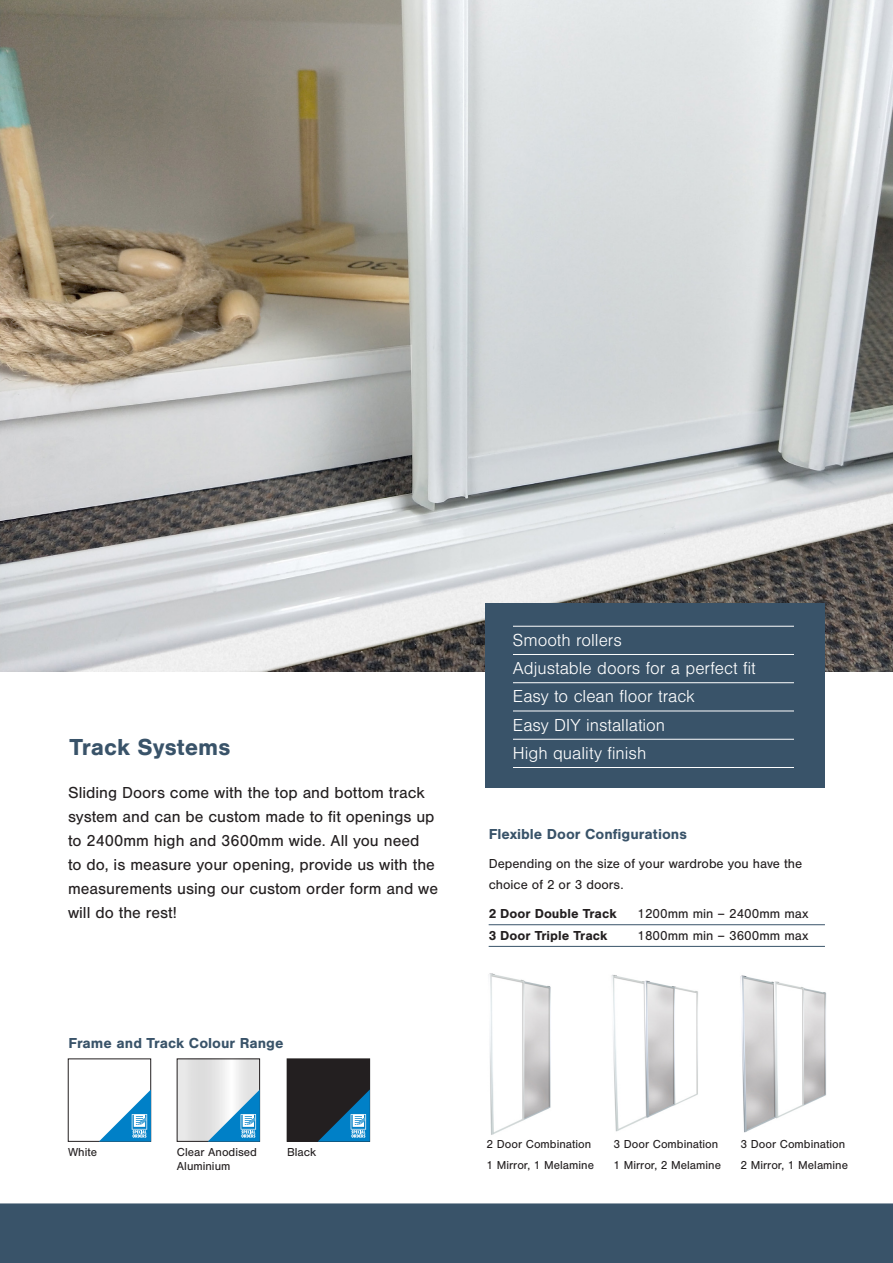
<style>
.page{position:relative;width:893px;height:1263px;background:#fff}
.page>*{position:absolute;margin:0;border:0;box-sizing:border-box;transform-origin:0 0}
.page_heading{font:700 24px "Nimbus San";color:#395369}
.Bullet_Styles{font:300 18px "Nimbus San";color:#fff}
.page_intro_text{font:16.5px/24px "Nimbus San";color:#231f20}
.small_para_head{font:700 15px "Nimbus San";color:#395369}
.page_intro_text-2{font:13.5px/21px "Nimbus San";color:#231f20}
.productsizeandfeatures{font:13.5px "Nimbus San";color:#231f20}
.productsizeandfeatures-2{font:700 13.5px "Nimbus San";color:#231f20}
.page_intro_text-3{font:12px/14.4px "Nimbus San";color:#231f20}
</style>
<div class="page">
<div style="left:0;top:1203px;width:893px;height:60px;background:#395369"></div>
<img style="left:0;top:0;width:893px;height:672px">
<hr style="left:489px;top:924px;width:336px;height:1px;background:#395369">
<hr style="left:489px;top:946px;width:336px;height:1px;background:#395369">
<div style="left:485px;top:603px;width:340px;height:185px;background:#395369"></div>
<hr style="left:513px;top:626px;width:281px;height:1px;background:#fff">
<hr style="left:513px;top:654px;width:281px;height:1px;background:#fff">
<hr style="left:513px;top:682px;width:281px;height:1px;background:#fff">
<hr style="left:513px;top:711px;width:281px;height:1px;background:#fff">
<hr style="left:513px;top:739px;width:281px;height:1px;background:#fff">
<hr style="left:513px;top:767px;width:281px;height:1px;background:#fff">
<svg style="left:208px;top:1089px;width:52px;height:52px"></svg>
<div style="left:287px;top:1059px;width:83px;height:82px;background:#231f20"></div>
<svg style="left:318px;top:1089px;width:52px;height:52px"></svg>
<div style="left:68px;top:1059px;width:83px;height:82px;border:1px solid #231f20"></div>
<img style="left:489px;top:973px;width:62px;height:162px">
<img style="left:611px;top:975px;width:87px;height:157px">
<img style="left:740px;top:975px;width:87px;height:158px">
<svg style="left:99px;top:1089px;width:52px;height:52px"></svg>
<p class="page_heading" style="left:70px;top:734px;width:162px">Track Systems</p>
<p class="page_intro_text" style="left:68px;top:780px;width:372px">Sliding Doors come with the top and bottom track system and can be custom made to fit openings up to 2400mm high and 3600mm wide. All you need<br>to do, is measure your opening, provide us with the measurements using our custom order form and we will do the rest!</p>
<p class="small_para_head" style="left:68px;top:1034px;width:217px">Frame and Track Colour Range</p>
<p class="page_intro_text-3" style="left:177px;top:1145px;width:82px">Clear Anodised<br>Aluminium</p>
<p class="page_intro_text-3" style="left:68px;top:1145px;width:30px">White</p>
<p class="page_intro_text-3" style="left:287px;top:1145px;width:31px">Black</p>
<p class="Bullet_Styles" style="left:513px;top:630px;width:110px">Smooth rollers</p>
<p class="Bullet_Styles" style="left:513px;top:659px;width:244px">Adjustable doors for a perfect fit</p>
<p class="Bullet_Styles" style="left:513px;top:687px;width:184px">Easy to clean floor track</p>
<p class="Bullet_Styles" style="left:513px;top:715px;width:154px">Easy DIY installation</p>
<p class="Bullet_Styles" style="left:513px;top:743px;width:135px">High quality finish</p>
<p class="small_para_head" style="left:489px;top:826px;width:200px">Flexible Door Configurations</p>
<p class="page_intro_text-2" style="left:489px;top:853px;width:315px">Depending on the size of your wardrobe you have the choice of 2 or 3 doors.</p>
<p class="productsizeandfeatures-2" style="left:489px;top:906px;width:130px">2 Door Double Track</p>
<p class="productsizeandfeatures" style="left:637px;top:906px;width:173px">1200mm min – 2400mm max</p>
<p class="productsizeandfeatures-2" style="left:489px;top:928px;width:120px">3 Door Triple Track</p>
<p class="productsizeandfeatures" style="left:637px;top:928px;width:173px">1800mm min – 3600mm max</p>
<p class="page_intro_text-3" style="left:486px;top:1137px;width:106px">2 Door Combination</p>
<p class="page_intro_text-3" style="left:486px;top:1158px;width:109px">1 Mirror, 1 Melamine</p>
<p class="page_intro_text-3" style="left:613px;top:1137px;width:106px">3 Door Combination</p>
<p class="page_intro_text-3" style="left:613px;top:1158px;width:109px">1 Mirror, 2 Melamine</p>
<p class="page_intro_text-3" style="left:740px;top:1137px;width:106px">3 Door Combination</p>
<p class="page_intro_text-3" style="left:740px;top:1158px;width:109px">2 Mirror, 1 Melamine</p>
</div>
